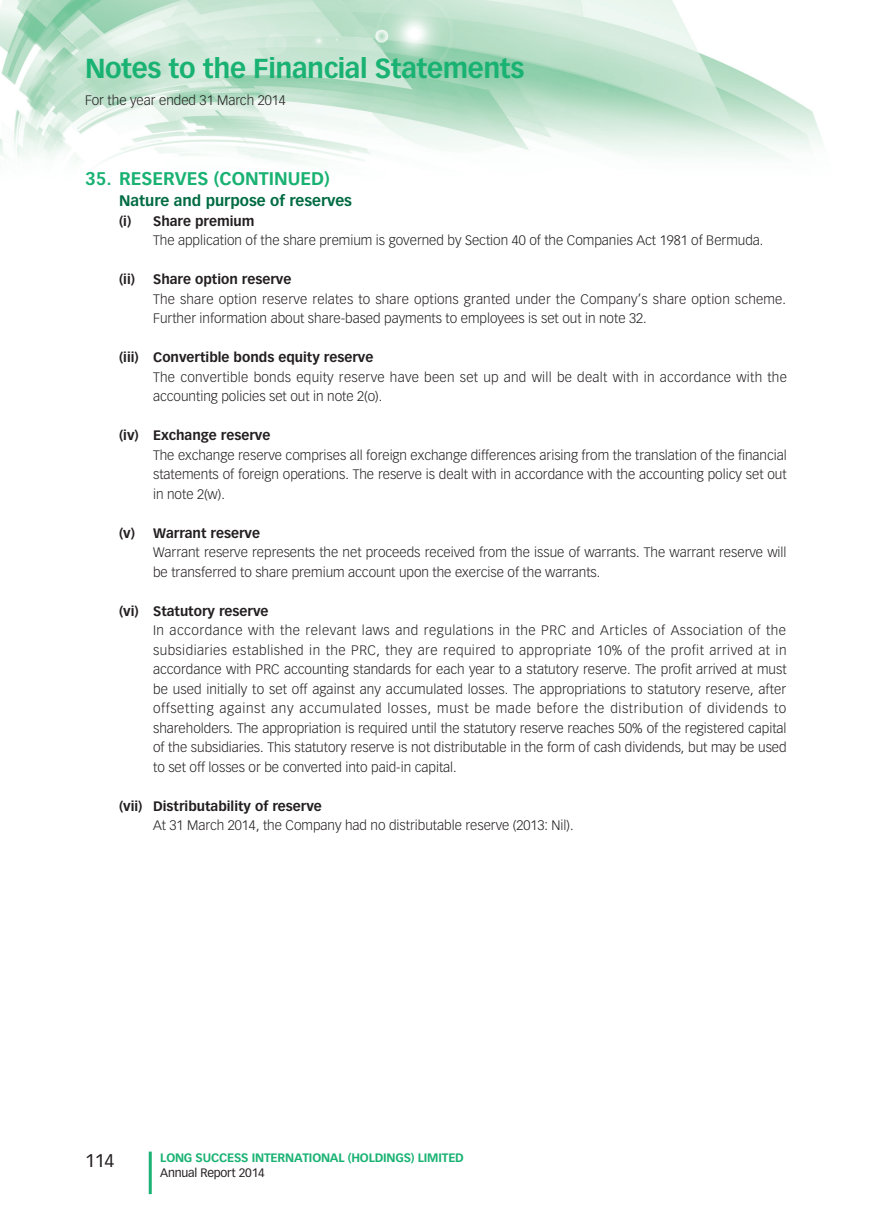
<style>
.page{position:relative;width:893px;height:1212px;background:#fff}
.page>*{position:absolute;margin:0;border:0;box-sizing:border-box;transform-origin:0 0}
.t1{font:700 27px "Vectora LT Std";letter-spacing:-.015em;color:#19b273}
._01_H1{font:700 18px "Vectora LT Std";color:#19b273}
.t2{font:18px "Vectora LT Std";color:#231f20}
._02_H2{font:700 15px "Vectora LT Std";color:#006b43}
._00_txt{font:300 13.5px/19.5px "Vectora LT Std";color:#231f20}
._03_H3{font:700 13.5px "Vectora LT Std";color:#231f20}
._00_txt-2{font:300 13.5px/19.5px "Vectora LT Std";letter-spacing:.02em;color:#231f20}
.t3{font:700 12px "Vectora LT Std";letter-spacing:-.015em;color:#19b273}
.t4{font:12px "Vectora LT Std";letter-spacing:-.015em;color:#231f20}
</style>
<div class="page">
<img style="left:0;top:0;width:822px;height:1195px">
<hr style="left:149px;top:1151px;width:3px;height:43px;background:#19b273">
<p class="t1" style="left:85px;top:52px;width:441px">Notes to the Financial Statements</p>
<p class="_00_txt" style="left:85px;top:90px;width:202px">For the year ended 31 March 2014</p>
<p class="_01_H1" style="left:85px;top:168px;width:246px">35. RESERVES (CONTINUED)</p>
<p class="_02_H2" style="left:119px;top:192px;width:235px">Nature and purpose of reserves</p>
<p class="_03_H3" style="left:119px;top:213px;width:137px">(i) Share premium</p>
<p class="_00_txt" style="left:153px;top:231px;width:612px">The application of the share premium is governed by Section 40 of the Companies Act 1981 of Bermuda.</p>
<p class="_03_H3" style="left:119px;top:271px;width:174px">(ii) Share option reserve</p>
<p class="_00_txt" style="left:153px;top:289px;width:635px">The share option reserve relates to share options granted under the Company’s share option scheme.<br>Further information about share-based payments to employees is set out in note 32.</p>
<p class="_03_H3" style="left:119px;top:349px;width:256px">(iii) Convertible bonds equity reserve</p>
<p class="_00_txt-2" style="left:153px;top:367px;width:635px">The convertible bonds equity reserve have been set up and will be dealt with in accordance with the accounting policies set out in note 2(o).</p>
<p class="_03_H3" style="left:119px;top:427px;width:153px">(iv) Exchange reserve</p>
<p class="_00_txt" style="left:153px;top:445px;width:635px;text-align:justify">The exchange reserve comprises all foreign exchange differences arising from the translation of the financial statements of foreign operations. The reserve is dealt with in accordance with the accounting policy set out in note 2(w).</p>
<p class="_03_H3" style="left:119px;top:525px;width:142px">(v) Warrant reserve</p>
<p class="_00_txt" style="left:153px;top:543px;width:635px">Warrant reserve represents the net proceeds received from the issue of warrants. The warrant reserve will be transferred to share premium account upon the exercise of the warrants.</p>
<p class="_03_H3" style="left:119px;top:603px;width:151px">(vi) Statutory reserve</p>
<p class="_00_txt" style="left:153px;top:621px;width:635px;text-align:justify">In accordance with the relevant laws and regulations in the PRC and Articles of Association of the subsidiaries established in the PRC, they are required to appropriate 10% of the profit arrived at in accordance with PRC accounting standards for each year to a statutory reserve. The profit arrived at must be used initially to set off against any accumulated losses. The appropriations to statutory reserve, after offsetting against any accumulated losses, must be made before the distribution of dividends to shareholders. The appropriation is required until the statutory reserve reaches 50% of the registered capital of the subsidiaries. This statutory reserve is not distributable in the form of cash dividends, but may be used to set off losses or be converted into paid-in capital.</p>
<p class="_03_H3" style="left:119px;top:798px;width:204px">(vii) Distributability of reserve</p>
<p class="_00_txt" style="left:153px;top:816px;width:422px">At 31 March 2014, the Company had no distributable reserve (2013: Nil).</p>
<p class="t2" style="left:85px;top:1149px;width:31px">114</p>
<p class="t3" style="left:160px;top:1150px;width:305px">LONG SUCCESS INTERNATIONAL (HOLDINGS) LIMITED</p>
<p class="t4" style="left:160px;top:1165px;width:106px">Annual Report 2014</p>
</div>
